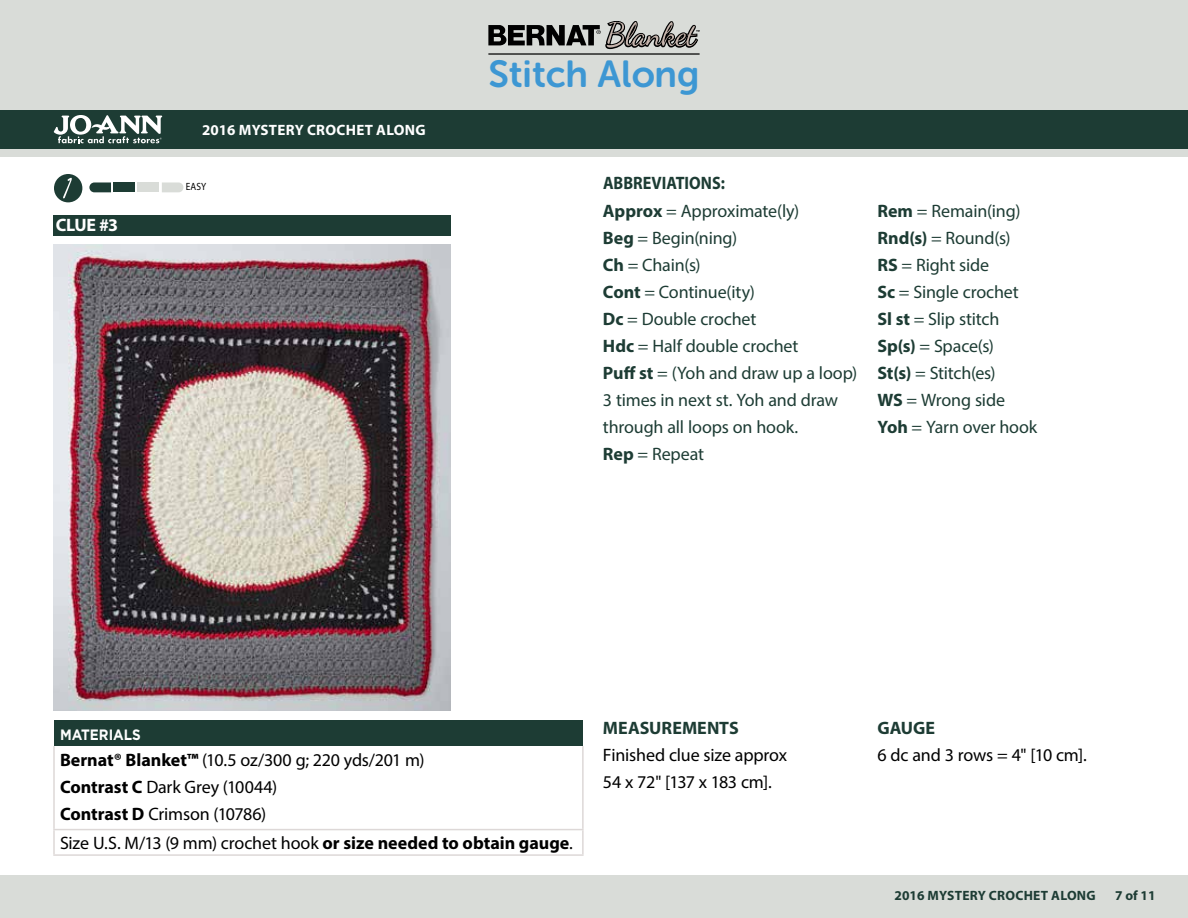
<style>
.page{position:relative;width:1188px;height:918px;background:#fff}
.page>*{position:absolute;margin:0;border:0;box-sizing:border-box;transform-origin:0 0}
.t1{font:37.5px "Museo Sans Rounded 700";color:#3d97d3}
.t2{font:18px/27px "Myriad Pro";letter-spacing:-.01em;color:#1d3c34}
.t3{font:18px/27px "Myriad Pro";letter-spacing:-.01em;color:#000}
.t4{font:700 18px "Myriad Pro";color:#1d3c34}
.t5{font:700 18px "Myriad Pro";color:#1d3c34;scale:.9 1}
.t6{font:700 18px "Myriad Pro";color:#fff}
.t7{font:700 15px "Myriad Pro";letter-spacing:.02em;color:#fff}
.t8{font:700 15px "Gotham";color:#fff;scale:.9 1}
.t9{font:700 13.5px "Myriad Pro";letter-spacing:.02em;color:#1d3c34}
.t10{font:10.5px "Myriad Pro";color:#000;scale:.9 1}
.s1{font-weight:700}
</style>
<div class="page">
<div style="left:0;top:149px;width:1188px;height:769px;background:#d9dcd8"></div>
<div style="left:0;top:0;width:1188px;height:111px;background:#d9dcd8"></div>
<div style="left:0;top:158px;width:1188px;height:717px;background:#fff"></div>
<div style="left:0;top:111px;width:1188px;height:38px;background:#1d3c34"></div>
<svg style="left:54px;top:115px;width:108px;height:28px"></svg>
<svg style="left:488px;top:21px;width:212px;height:29px"></svg>
<hr style="left:488px;top:53px;width:212px;height:2px;background:#000">
<svg style="left:89px;top:182px;width:22px;height:10px"></svg>
<div style="left:113px;top:182px;width:22px;height:10px;background:#1d3c34"></div>
<div style="left:138px;top:182px;width:21px;height:10px;background:#d9dcd8"></div>
<svg style="left:162px;top:182px;width:21px;height:10px"></svg>
<div style="left:54px;top:174px;width:28px;height:28px;background:#1d3c34;border-radius:50%"></div>
<svg style="left:63px;top:178px;width:9px;height:21px"></svg>
<div style="left:53px;top:215px;width:398px;height:21px;background:#1d3c34"></div>
<img style="left:53px;top:244px;width:398px;height:467px">
<div style="left:54px;top:720px;width:529px;height:26px;background:#1d3c34"></div>
<hr style="left:53px;top:746px;width:2px;height:83px;background:#ddd8d7">
<hr style="left:53px;top:830px;width:2px;height:24px;background:#ddd8d7">
<hr style="left:582px;top:746px;width:2px;height:83px;background:#ddd8d7">
<hr style="left:582px;top:830px;width:2px;height:24px;background:#ddd8d7">
<hr style="left:53px;top:829px;width:531px;height:1px;background:#ddd8d7">
<hr style="left:53px;top:854px;width:531px;height:2px;background:#ddd8d7">
<p class="t6" style="left:56px;top:214px;width:64px">CLUE #3</p>
<p class="t7" style="left:202px;top:120px;width:225px">2016 MYSTERY CROCHET ALONG</p>
<p class="t10" style="left:186px;top:180px;width:24px">EASY</p>
<h1 class="t1" style="left:488px;top:53px;width:213px">Stitch Along</h1>
<p class="t5" style="left:603px;top:171px;width:137px">ABBREVIATIONS:</p>
<p class="t2" style="left:603px;top:197px;width:256px"><span class="s1">Approx</span> = Approximate(ly)<br><span class="s1">Beg</span> = Begin(ning)<br><span class="s1">Ch</span> = Chain(s)<br><span class="s1">Cont</span> = Continue(ity)<br><span class="s1">Dc</span> = Double crochet<br><span class="s1">Hdc</span> = Half double crochet<br><span class="s1">Puff st</span> = (Yoh and draw up a loop)<br>3 times in next st. Yoh and draw through all loops on hook.<br><span class="s1">Rep</span> = Repeat</p>
<p class="t2" style="left:877px;top:197px;width:161px"><span class="s1">Rem</span> = Remain(ing)<br><span class="s1">Rnd(s)</span> = Round(s)<br><span class="s1">RS</span> = Right side<br><span class="s1">Sc</span> = Single crochet<br><span class="s1">Sl st</span> = Slip stitch<br><span class="s1">Sp(s)</span> = Space(s)<br><span class="s1">St(s)</span> = Stitch(es)<br><span class="s1">WS</span> = Wrong side<br><span class="s1">Yoh</span> = Yarn over hook</p>
<p class="t8" style="left:60px;top:726px;width:91px">MATERIALS</p>
<p class="t3" style="left:60px;top:746px;width:366px"><span class="s1">Bernat® Blanket™</span> (10.5 oz/300 g; 220 yds/201 m)<br><span class="s1">Contrast C</span> Dark Grey (10044)<br><span class="s1">Contrast D</span> Crimson (10786)</p>
<p class="t3" style="left:60px;top:829px;width:515px">Size U.S. M/13 (9 mm) crochet hook <span class="s1">or size needed to obtain gauge</span>.</p>
<p class="t4" style="left:603px;top:716px;width:137px">MEASUREMENTS</p>
<p class="t3" style="left:603px;top:741px;width:186px">Finished clue size approx<br>54 x 72" [137 x 183 cm].</p>
<p class="t4" style="left:877px;top:716px;width:59px">GAUGE</p>
<p class="t3" style="left:877px;top:741px;width:211px">6 dc and 3 rows = 4" [10 cm].</p>
<p class="t9" style="left:895px;top:887px;width:203px">2016 MYSTERY CROCHET ALONG</p>
<p class="t9" style="left:1115px;top:887px;width:42px">7 of 11</p>
</div>
